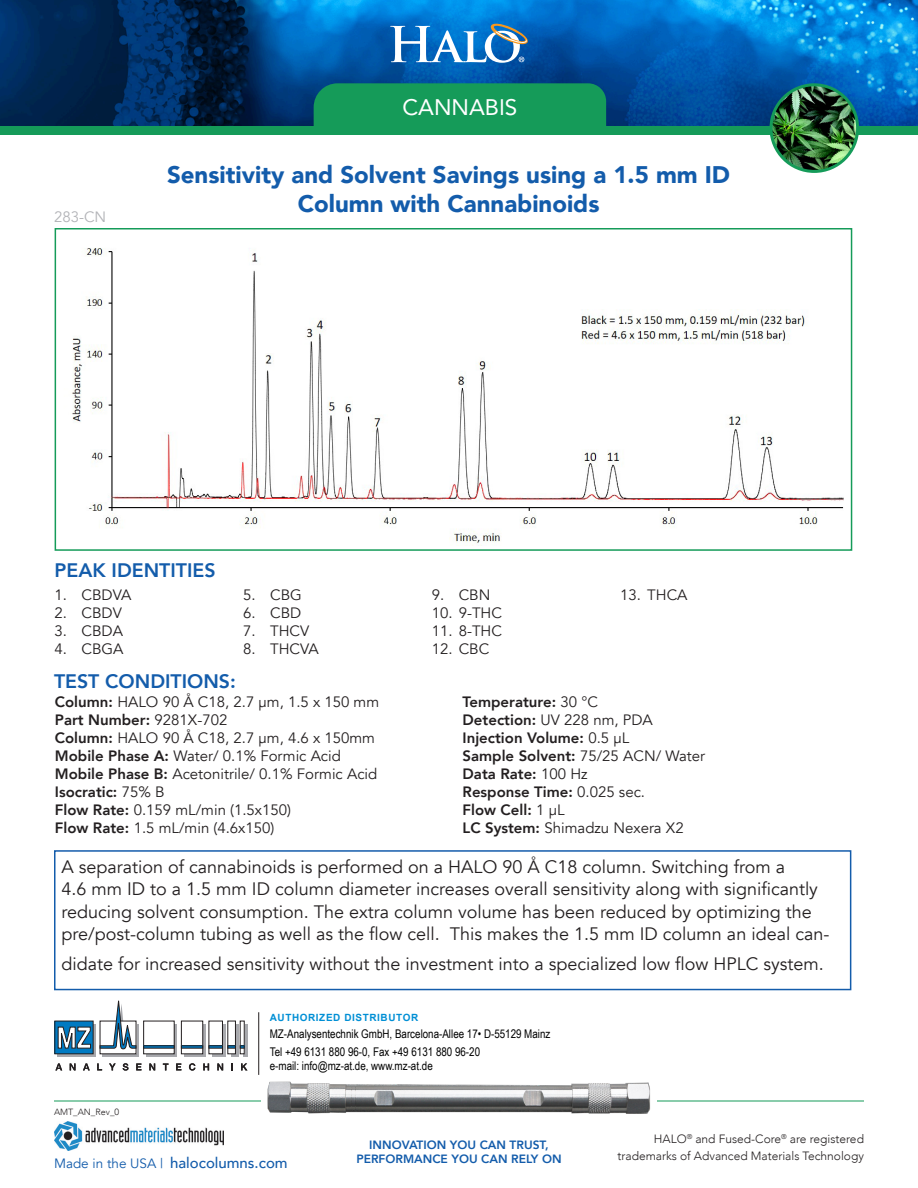
<style>
.page{position:relative;width:918px;height:1188px;background:#fff}
.page>*{position:absolute;margin:0;border:0;box-sizing:border-box;transform-origin:0 0}
.Headline{font:900 24px/28.8px "Avenir";color:#135cab;text-align:center}
.t1{font:22.5px "Avenir";color:#fff}
.Headline-2{font:800 19.5px "Avenir";color:#135cab}
.t2{font:18px/22.5px "Avenir";color:#231f20}
.t3{font:15px "Avenir";color:#231f20}
.t4{font:800 15px "Avenir";color:#231f20}
.t5{font:500 15px "Avenir";color:#135cab}
.t6{font:15px "Avenir";color:#b2b3b7}
.t7{font:13.5px "Avenir";color:#135cab}
.t8{font:12px/18.3px "Arial Narrow";color:#000}
.t9{font:300 12px/16.5px "Avenir";color:#231f20;text-align:right}
.t10{font:800 12px "Avenir";color:#135cab}
.t11{font:700 9.9px "Arial";letter-spacing:.06em;color:#008fd5}
.t12{font:300 9px "Avenir";color:#231f20}
.s1{font-weight:800}
.s2{font-weight:400}
</style>
<div class="page">
<img style="left:0;top:0;width:918px;height:126px">
<svg style="left:390px;top:22px;width:139px;height:41px"></svg>
<div style="left:0;top:126px;width:918px;height:9px;background:#159b59"></div>
<div style="left:314px;top:83px;width:292px;height:43px;background:#159b59"></div>
<img style="left:771px;top:85px;width:87px;height:86px;border-radius:43px">
<div style="left:770px;top:83px;width:89px;height:90px;border:3px solid #159b59;border-radius:50%"></div>
<hr style="left:54px;top:1101px;width:810px;height:1px;background:#159b59">
<img style="left:262px;top:1081px;width:395px;height:33px">
<img style="left:54px;top:1121px;width:170px;height:30px">
<div style="left:54px;top:850px;width:797px;height:140px;border:2px solid #135cab"></div>
<img style="left:72px;top:248px;width:772px;height:298px">
<div style="left:55px;top:228px;width:797px;height:323px;border:2px solid #159b59"></div>
<div style="left:54px;top:1021px;width:40px;height:33px;border:1px solid #231f20"></div>
<svg style="left:55px;top:1000px;width:192px;height:71px"></svg>
<hr style="left:258px;top:1012px;width:1px;height:63px;background:#231f20">
<p class="t6" style="left:54px;top:208px;width:54px">283-CN</p>
<p class="t1" style="left:402px;top:89px;width:117px">CANNABIS</p>
<p class="Headline" style="left:167px;top:160px;width:565px">Sensitivity and Solvent Savings using a 1.5 mm ID<br>Column with Cannabinoids</p>
<p class="Headline-2" style="left:55px;top:555px;width:163px">PEAK IDENTITIES</p>
<p class="t3" style="left:55px;top:586px;width:78px">1. CBDVA</p>
<p class="t3" style="left:55px;top:604px;width:69px">2. CBDV</p>
<p class="t3" style="left:55px;top:622px;width:70px">3. CBDA</p>
<p class="t3" style="left:55px;top:640px;width:70px">4. CBGA</p>
<p class="Headline-2" style="left:54px;top:666px;width:183px">TEST CONDITIONS:</p>
<p class="t3" style="left:243px;top:586px;width:60px">5. CBG</p>
<p class="t3" style="left:243px;top:604px;width:60px">6. CBD</p>
<p class="t3" style="left:243px;top:622px;width:68px">7. THCV</p>
<p class="t3" style="left:243px;top:640px;width:77px">8. THCVA</p>
<p class="t3" style="left:55px;top:693px;width:326px"><span class="s1">Column:</span> HALO 90 Å C18, 2.7 µm, 1.5 x 150 mm</p>
<p class="t4" style="left:55px;top:709px;width:174px">Part Number: <span class="s2">9281X-702</span></p>
<p class="t3" style="left:55px;top:729px;width:322px"><span class="s1">Column:</span> HALO 90 Å C18, 2.7 µm, 4.6 x 150mm</p>
<p class="t3" style="left:55px;top:747px;width:288px"><span class="s1">Mobile Phase A:</span> Water/ 0.1% Formic Acid</p>
<p class="t3" style="left:55px;top:765px;width:324px"><span class="s1">Mobile Phase B:</span> Acetonitrile/ 0.1% Formic Acid</p>
<p class="t4" style="left:55px;top:781px;width:111px">Isocratic: <span class="s2">75% B</span></p>
<p class="t3" style="left:55px;top:801px;width:238px"><span class="s1">Flow Rate:</span> 0.159 mL/min (1.5x150)</p>
<p class="t3" style="left:55px;top:819px;width:221px"><span class="s1">Flow Rate:</span> 1.5 mL/min (4.6x150)</p>
<p class="t3" style="left:432px;top:586px;width:60px">9. CBN</p>
<p class="t3" style="left:432px;top:604px;width:72px">10. 9-THC</p>
<p class="t3" style="left:432px;top:622px;width:72px">11. 8-THC</p>
<p class="t3" style="left:432px;top:640px;width:59px">12. CBC</p>
<p class="t3" style="left:620px;top:586px;width:69px">13. THCA</p>
<p class="t4" style="left:463px;top:691px;width:137px">Temperature: <span class="s2">30 °C</span></p>
<p class="t3" style="left:463px;top:711px;width:192px"><span class="s1">Detection:</span> UV 228 nm, PDA</p>
<p class="t4" style="left:463px;top:727px;width:168px">Injection Volume: <span class="s2">0.5 μL</span></p>
<p class="t4" style="left:463px;top:745px;width:244px">Sample Solvent: <span class="s2">75/25 ACN/ Water</span></p>
<p class="t4" style="left:463px;top:763px;width:127px">Data Rate: <span class="s2">100 Hz</span></p>
<p class="t4" style="left:463px;top:781px;width:184px">Response Time: <span class="s2">0.025 sec.</span></p>
<p class="t4" style="left:463px;top:799px;width:103px">Flow Cell: <span class="s2">1 μL</span></p>
<p class="t3" style="left:463px;top:819px;width:223px"><span class="s1">LC System:</span> Shimadzu Nexera X2</p>
<p class="t2" style="left:62px;top:856px;width:769px">A separation of cannabinoids is performed on a HALO 90 Å C18 column. Switching from a<br>4.6 mm ID to a 1.5 mm ID column diameter increases overall sensitivity along with significantly reducing solvent consumption. The extra column volume has been reduced by optimizing the pre/post-column tubing as well as the flow cell. This makes the 1.5 mm ID column an ideal can-</p>
<p class="t2" style="left:62px;top:953px;width:764px">didate for increased sensitivity without the investment into a specialized low flow HPLC system.</p>
<p class="t11" style="left:270px;top:1011px;width:150px">AUTHORIZED DISTRIBUTOR</p>
<p class="t12" style="left:54px;top:1106px;width:67px">AMT_AN_Rev_0</p>
<p class="t8" style="left:270px;top:1024px;width:282px">MZ-Analysentechnik GmbH, Barcelona-Allee 17• D-55129 Mainz<br>Tel +49 6131 880 96-0, Fax +49 6131 880 96-20</p>
<p class="t8" style="left:270px;top:1056px;width:164px">e-mail: info@mz-at.de, www.mz-at.de</p>
<p class="t10" style="left:369px;top:1135px;width:181px">INNOVATION YOU CAN TRUST,</p>
<p class="t7" style="left:54px;top:1156px;width:111px">Made in the USA |</p>
<p class="t10" style="left:356px;top:1150px;width:207px">PERFORMANCE YOU CAN RELY ON</p>
<p class="t5" style="left:170px;top:1150px;width:119px">halocolumns.com</p>
<p class="t9" style="left:617px;top:1131px;width:248px">HALO<sup>®</sup> and Fused-Core<sup>®</sup> are registered trademarks of Advanced Materials Technology</p>
</div>
